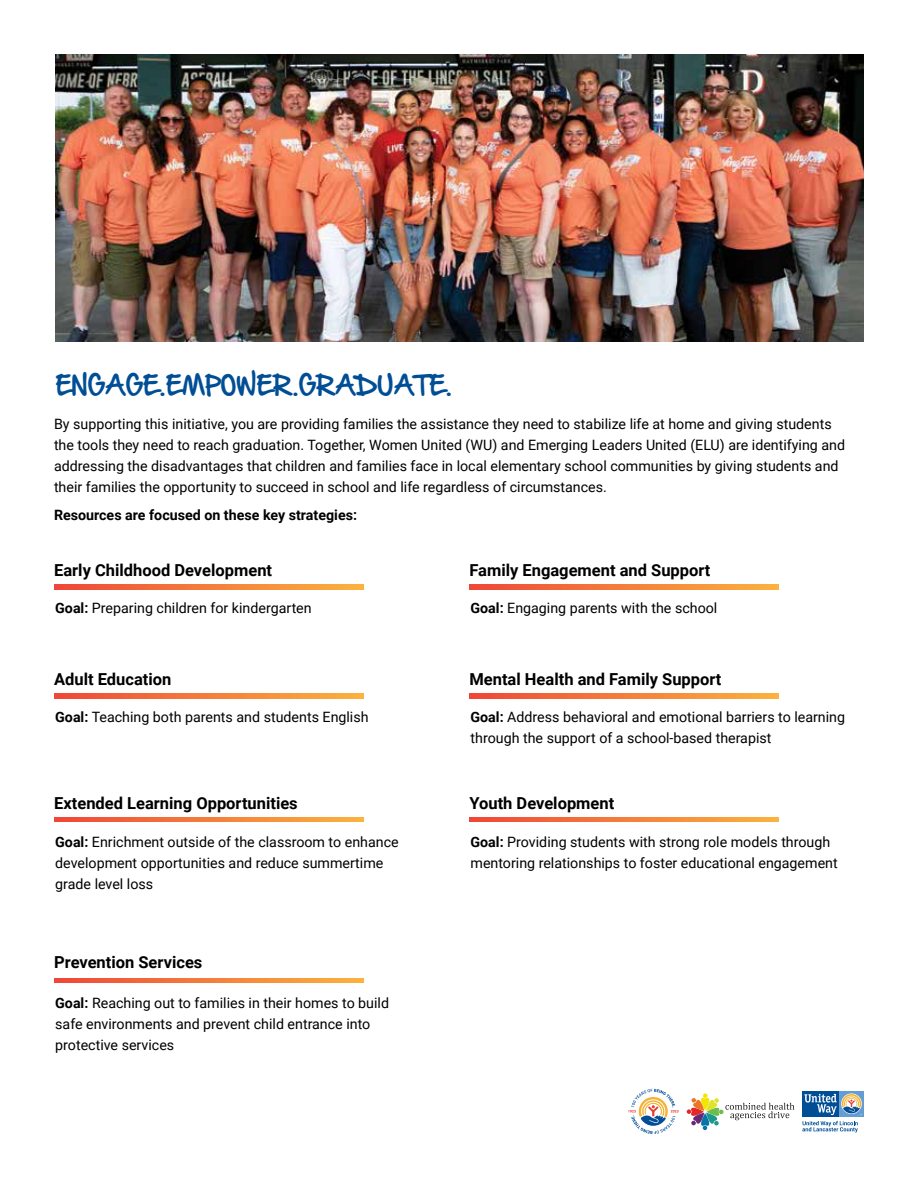
<style>
.page{position:relative;width:918px;height:1188px;background:#fff}
.page>*{position:absolute;margin:0;border:0;box-sizing:border-box;transform-origin:0 0}
.t1{font:22.5px "Hand Of Sean Demo";color:#004e95}
.t2{font:700 16.5px "Roboto";color:#000}
.t3{font:14.25px/21px "Roboto";color:#000}
.t4{font:700 14.25px "Roboto";color:#000}
.s1{font-weight:700}
</style>
<div class="page">
<svg style="left:54px;top:585px;width:310px;height:4px"></svg>
<svg style="left:54px;top:694px;width:310px;height:4px"></svg>
<svg style="left:54px;top:817px;width:310px;height:5px;background:#f47d3b"></svg>
<svg style="left:54px;top:978px;width:310px;height:5px;background:#f47d3b"></svg>
<svg style="left:470px;top:585px;width:309px;height:4px"></svg>
<svg style="left:470px;top:694px;width:309px;height:4px"></svg>
<svg style="left:470px;top:817px;width:309px;height:5px;background:#f47d3b"></svg>
<div style="left:839px;top:1091px;width:25px;height:26px;background:#659cd3"></div>
<div style="left:802px;top:1091px;width:37px;height:26px;background:#004e95"></div>
<svg style="left:804px;top:1094px;width:58px;height:21px"></svg>
<svg style="left:802px;top:1121px;width:56px;height:12px"></svg>
<svg style="left:687px;top:1093px;width:107px;height:37px"></svg>
<svg style="left:628px;top:1089px;width:51px;height:45px"></svg>
<img style="left:56px;top:54px;width:808px;height:288px">
<h1 class="t1" style="left:56px;top:376px;width:398px">ENGAGE.EMPOWER.GRADUATE.</h1>
<p class="t3" style="left:54px;top:413px;width:793px">By supporting this initiative, you are providing families the assistance they need to stabilize life at home and giving students the tools they need to reach graduation. Together, Women United (WU) and Emerging Leaders United (ELU) are identifying and addressing the disadvantages that children and families face in local elementary school communities by giving students and their families the opportunity to succeed in school and life regardless of circumstances.</p>
<p class="t4" style="left:54px;top:505px;width:305px">Resources are focused on these key strategies:</p>
<p class="t2" style="left:54px;top:558px;width:219px">Early Childhood Development</p>
<p class="t2" style="left:469px;top:558px;width:243px">Family Engagement and Support</p>
<p class="t3" style="left:55px;top:597px;width:258px"><span class="s1">Goal:</span> Preparing children for kindergarten</p>
<p class="t3" style="left:471px;top:597px;width:248px"><span class="s1">Goal:</span> Engaging parents with the school</p>
<p class="t2" style="left:54px;top:668px;width:119px">Adult Education</p>
<p class="t2" style="left:469px;top:668px;width:254px">Mental Health and Family Support</p>
<p class="t3" style="left:55px;top:706px;width:315px"><span class="s1">Goal:</span> Teaching both parents and students English</p>
<p class="t3" style="left:471px;top:706px;width:376px"><span class="s1">Goal:</span> Address behavioral and emotional barriers to learning through the support of a school-based therapist</p>
<p class="t2" style="left:54px;top:791px;width:245px">Extended Learning Opportunities</p>
<p class="t2" style="left:469px;top:791px;width:146px">Youth Development</p>
<p class="t3" style="left:55px;top:831px;width:345px"><span class="s1">Goal:</span> Enrichment outside of the classroom to enhance development opportunities and reduce summertime grade level loss</p>
<p class="t3" style="left:471px;top:831px;width:369px"><span class="s1">Goal:</span> Providing students with strong role models through mentoring relationships to foster educational engagement</p>
<p class="t2" style="left:54px;top:951px;width:150px">Prevention Services</p>
<p class="t3" style="left:55px;top:992px;width:335px"><span class="s1">Goal:</span> Reaching out to families in their homes to build safe environments and prevent child entrance into protective services</p>
</div>
